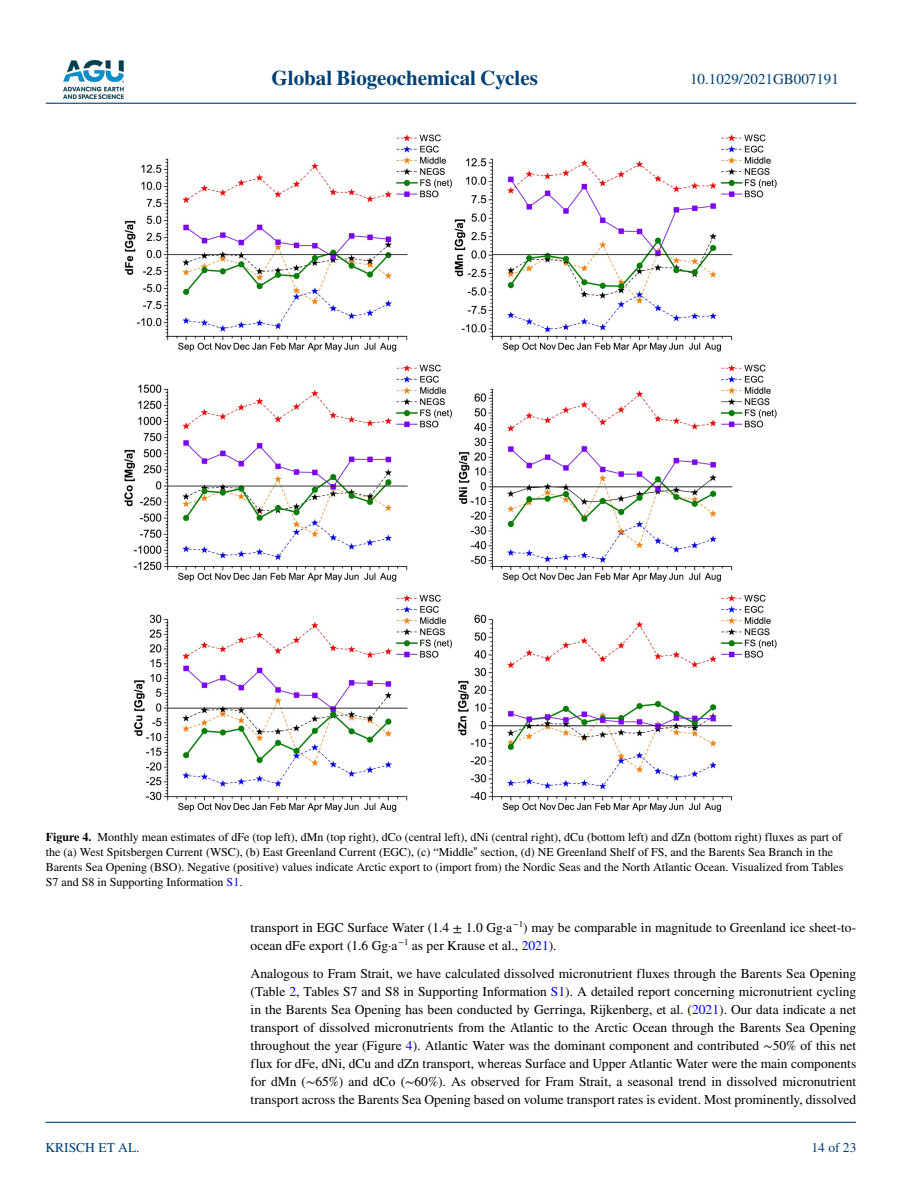
<style>
.page{position:relative;width:902px;height:1183px;background:#fff}
.page>*{position:absolute;margin:0;border:0;box-sizing:border-box;transform-origin:0 0}
.t1{font:700 21px "STIX";color:#004174}
.t2{font:15px "STIX";color:#004174}
.t3{font:13.5px/18px "STIX";color:#000}
.t4{font:13.5px "STIX";color:#004174}
.t5{font:12px/15px "STIX";color:#000}
.s1{font-weight:700}
.s2{font-family:"Arial Unicode MS"}
.s3{color:#00f}
</style>
<div class="page">
<img style="left:63px;top:60px;width:60px;height:39px">
<hr style="left:46px;top:103px;width:810px;height:1px;background:#004174">
<hr style="left:45px;top:1121px;width:810px;height:1px;background:#004174">
<img style="left:124px;top:134px;width:653px;height:677px">
<h1 class="t1" style="left:271px;top:66px;width:268px">Global Biogeochemical Cycles</h1>
<p class="t2" style="left:690px;top:69px;width:150px">10.1029/2021GB007191</p>
<p class="t5" style="left:46px;top:829px;width:799px"><span class="s1">Figure 4.</span> Monthly mean estimates of dFe (top left), dMn (top right), dCo (central left), dNi (central right), dCu (bottom left) and dZn (bottom right) fluxes as part of the (a) West Spitsbergen Current (WSC), (b) East Greenland Current (EGC), (c) “Middle<span class="s2">”</span> section, (d) NE Greenland Shelf of FS, and the Barents Sea Branch in the Barents Sea Opening (BSO). Negative (positive) values indicate Arctic export to (import from) the Nordic Seas and the North Atlantic Ocean. Visualized from Tables S7 and S8 in Supporting Information <span class="s3">S1</span>.</p>
<p class="t4" style="left:45px;top:1138px;width:96px">KRISCH ET AL.</p>
<p class="t3" style="left:250px;top:918px;width:607px">transport in EGC Surface Water (1.4 ± 1.0 Gg·a<sup>−1</sup>) may be comparable in magnitude to Greenland ice sheet-to&shy;ocean dFe export (1.6 Gg·a<sup>−1</sup> as per Krause et al., <span class="s3">2021</span>).</p>
<p class="t3" style="left:250px;top:965px;width:607px;text-align:justify">Analogous to Fram Strait, we have calculated dissolved micronutrient fluxes through the Barents Sea Opening (Table <span class="s3">2</span>, Tables S7 and S8 in Supporting Information <span class="s3">S1</span>). A detailed report concerning micronutrient cycling in the Barents Sea Opening has been conducted by Gerringa, Rijkenberg, et al. (<span class="s3">2021</span>). Our data indicate a net transport of dissolved micronutrients from the Atlantic to the Arctic Ocean through the Barents Sea Opening throughout the year (Figure <span class="s3">4</span>). Atlantic Water was the dominant component and contributed ∼50% of this net flux for dFe, dNi, dCu and dZn transport, whereas Surface and Upper Atlantic Water were the main components for dMn (∼65%) and dCo (∼60%). As observed for Fram Strait, a seasonal trend in dissolved micronutrient transport across the Barents Sea Opening based on volume transport rates is evident. Most prominently, dissolved</p>
<p class="t4" style="left:811px;top:1138px;width:46px">14 of 23</p>
</div>
